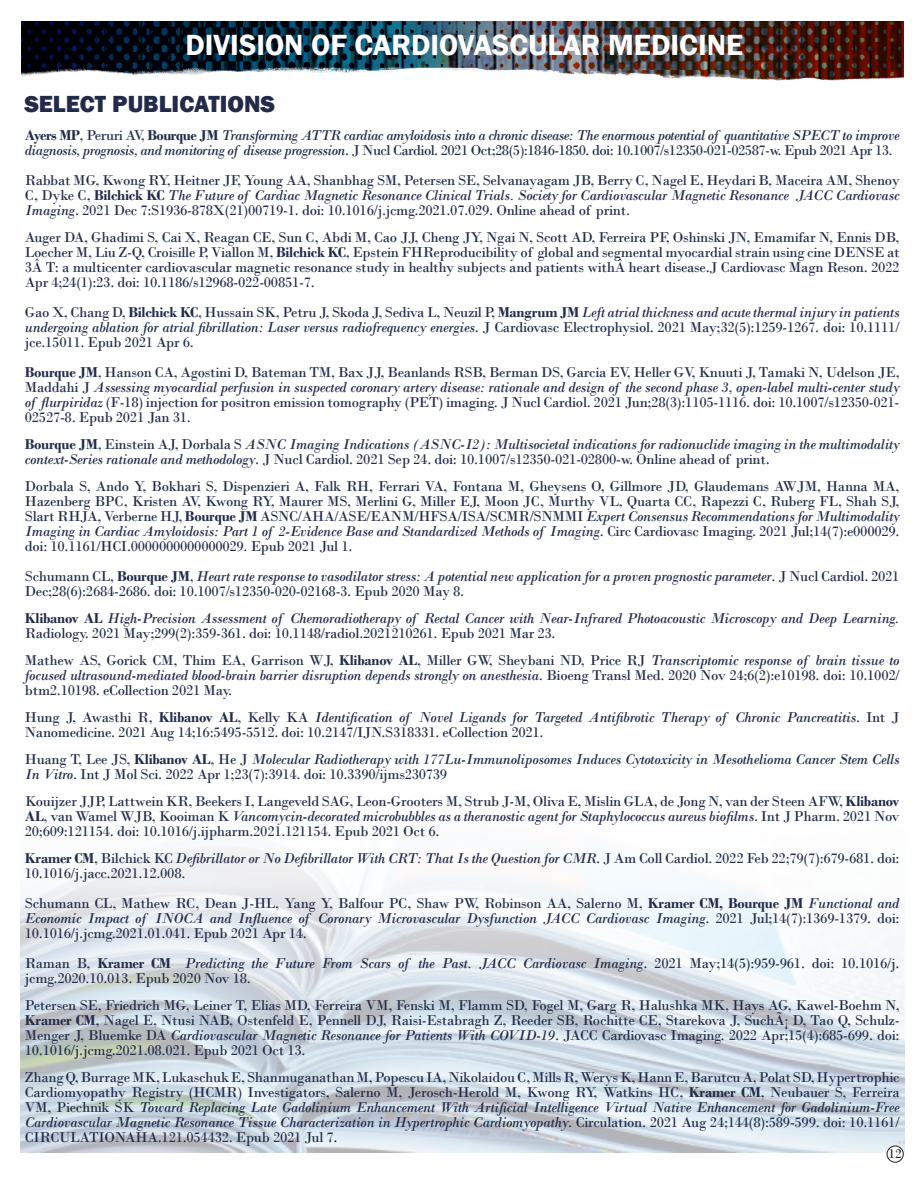
<style>
.page{position:relative;width:918px;height:1188px;background:#fff}
.page>*{position:absolute;margin:0;border:0;box-sizing:border-box;transform-origin:0 0}
.t1{font:600 30px "Franklin Gothic";color:#fff}
.t2{font:800 24px "Franklin Gothic";color:#222c4a}
.t3{font:15px/15px "Bodoni";letter-spacing:-.02em;color:#222c4a;text-align:justify}
.t4{font:italic 15px/15px "Bodoni";letter-spacing:-.02em;color:#222c4a}
.t5{font:italic 15px/15px "Bodoni";letter-spacing:-.04em;color:#222c4a}
.t6{font:13.5px "Bodoni";color:#231f20}
.s1{font-weight:700;font-style:normal}
.s2{font-style:normal}
.s3{font-weight:700}
.s4{font-style:italic}
</style>
<div class="page">
<img style="left:22px;top:22px;width:882px;height:59px">
<img style="left:21px;top:846px;width:883px;height:307px">
<div style="left:887px;top:1146px;width:16px;height:16px;background:#fff;border-radius:50%"></div>
<div style="left:887px;top:1146px;width:16px;height:16px;border:1px solid #231f20;border-radius:50%"></div>
<p class="t1" style="left:186px;top:27px;width:559px">DIVISION OF CARDIOVASCULAR MEDICINE</p>
<p class="t2" style="left:24px;top:89px;width:252px">SELECT PUBLICATIONS</p>
<p class="t5" style="left:25px;top:127px;width:876px"><span class="s1">Ayers MP</span><span class="s2">, Peruri AV,</span> <span class="s1">Bourque JM</span> Transforming ATTR cardiac amyloidosis into a chronic disease: The enormous potential of quantitative SPECT to improve diagnosis, prognosis, and monitoring of disease progression<span class="s2">. J Nucl Cardiol. 2021 Oct;28(5):1846-1850. doi: 10.1007/s12350-021-02587-w. Epub 2021 Apr 13.</span></p>
<p class="t3" style="left:25px;top:173px;width:876px">Rabbat MG, Kwong RY, Heitner JF, Young AA, Shanbhag SM, Petersen SE, Selvanayagam JB, Berry C, Nagel E, Heydari B, Maceira AM, Shenoy C, Dyke C, <span class="s3">Bilchick KC</span> <span class="s4">The Future of Cardiac Magnetic Resonance Clinical Trials. Society for Cardiovascular Magnetic Resonance JACC Cardiovasc Imaging</span>. 2021 Dec 7:S1936-878X(21)00719-1. doi: 10.1016/j.jcmg.2021.07.029. Online ahead of print.</p>
<p class="t3" style="left:25px;top:230px;width:876px">Auger DA, Ghadimi S, Cai X, Reagan CE, Sun C, Abdi M, Cao JJ, Cheng JY, Ngai N, Scott AD, Ferreira PF, Oshinski JN, Emamifar N, Ennis DB, Loecher M, Liu Z-Q, Croisille P, Viallon M, <span class="s3">Bilchick KC</span>, Epstein FHReproducibility of global and segmental myocardial strain using cine DENSE at 3Â T: a multicenter cardiovascular magnetic resonance study in healthy subjects and patients withÂ heart disease.J Cardiovasc Magn Reson. 2022<br>Apr 4;24(1):23. doi: 10.1186/s12968-022-00851-7.</p>
<p class="t3" style="left:25px;top:305px;width:876px">Gao X, Chang D, <span class="s3">Bilchick KC</span>, Hussain SK, Petru J, Skoda J, Sediva L, Neuzil P, <span class="s3">Mangrum JM</span> <span class="s4">Left atrial thickness and acute thermal injury in patients undergoing ablation for atrial fibrillation: Laser versus radiofrequency energies</span>. J Cardiovasc Electrophysiol. 2021 May;32(5):1259-1267. doi: 10.1111/ jce.15011. Epub 2021 Apr 6.</p>
<p class="t3" style="left:25px;top:365px;width:876px"><span class="s3">Bourque JM</span>, Hanson CA, Agostini D, Bateman TM, Bax JJ, Beanlands RSB, Berman DS, Garcia EV, Heller GV, Knuuti J, Tamaki N, Udelson JE, Maddahi J <span class="s4">Assessing myocardial perfusion in suspected coronary artery disease: rationale and design of the second phase 3, open-label multi-center study of flurpiridaz</span> (F-18) injection for positron emission tomography (PET) imaging. J Nucl Cardiol. 2021 Jun;28(3):1105-1116. doi: 10.1007/s12350-021- 02527-8. Epub 2021 Jan 31.</p>
<p class="t4" style="left:25px;top:436px;width:876px"><span class="s1">Bourque JM</span><span class="s2">, Einstein AJ, Dorbala S</span> ASNC Imaging Indications (ASNC-I2): Multisocietal indications for radionuclide imaging in the multimodality context-Series rationale and methodology<span class="s2">. J Nucl Cardiol. 2021 Sep 24. doi: 10.1007/s12350-021-02800-w. Online ahead of print.</span></p>
<p class="t3" style="left:25px;top:479px;width:876px">Dorbala S, Ando Y, Bokhari S, Dispenzieri A, Falk RH, Ferrari VA, Fontana M, Gheysens O, Gillmore JD, Glaudemans AWJM, Hanna MA, Hazenberg BPC, Kristen AV, Kwong RY, Maurer MS, Merlini G, Miller EJ, Moon JC, Murthy VL, Quarta CC, Rapezzi C, Ruberg FL, Shah SJ, Slart RHJA, Verberne HJ, <span class="s3">Bourque JM</span> ASNC/AHA/ASE/EANM/HFSA/ISA/SCMR/SNMMI <span class="s4">Expert Consensus Recommendations for Multimodality Imaging in Cardiac Amyloidosis: Part 1 of 2-Evidence Base and Standardized Methods of Imaging</span>. Circ Cardiovasc Imaging. 2021 Jul;14(7):e000029. doi: 10.1161/HCI.0000000000000029. Epub 2021 Jul 1.</p>
<p class="t3" style="left:25px;top:569px;width:876px">Schumann CL, <span class="s3">Bourque JM</span>, <span class="s4">Heart rate response to vasodilator stress: A potential new application for a proven prognostic parameter</span>. J Nucl Cardiol. 2021<br>Dec;28(6):2684-2686. doi: 10.1007/s12350-020-02168-3. Epub 2020 May 8.</p>
<p class="t4" style="left:25px;top:610px;width:876px"><span class="s1">Klibanov AL</span> High-Precision Assessment of Chemoradiotherapy of Rectal Cancer with Near-Infrared Photoacoustic Microscopy and Deep Learning.<br><span class="s2">Radiology. 2021 May;299(2):359-361. doi: 10.1148/radiol.2021210261. Epub 2021 Mar 23.</span></p>
<p class="t3" style="left:25px;top:653px;width:876px">Mathew AS, Gorick CM, Thim EA, Garrison WJ, <span class="s3">Klibanov AL</span>, Miller GW, Sheybani ND, Price RJ <span class="s4">Transcriptomic response of brain tissue to focused ultrasound-mediated blood-brain barrier disruption depends strongly on anesthesia</span>. Bioeng Transl Med. 2020 Nov 24;6(2):e10198. doi: 10.1002/ btm2.10198. eCollection 2021 May.</p>
<p class="t3" style="left:25px;top:710px;width:876px">Hung J, Awasthi R, <span class="s3">Klibanov AL</span>, Kelly KA <span class="s4">Identification of Novel Ligands for Targeted Antifibrotic Therapy of Chronic Pancreatitis</span>. Int J<br>Nanomedicine. 2021 Aug 14;16:5495-5512. doi: 10.2147/IJN.S318331. eCollection 2021.</p>
<p class="t4" style="left:25px;top:751px;width:876px"><span class="s2">Huang T, Lee JS,</span> <span class="s1">Klibanov AL</span><span class="s2">, He J</span> Molecular Radiotherapy with 177Lu-Immunoliposomes Induces Cytotoxicity in Mesothelioma Cancer Stem Cells<br>In Vitro<span class="s2">. Int J Mol Sci. 2022 Apr 1;23(7):3914. doi: 10.3390/ijms230739</span></p>
<p class="t3" style="left:25px;top:794px;width:876px">Kouijzer JJP, Lattwein KR, Beekers I, Langeveld SAG, Leon-Grooters M, Strub J-M, Oliva E, Mislin GLA, de Jong N, van der Steen AFW, <span class="s3">Klibanov AL</span>, van Wamel WJB, Kooiman K <span class="s4">Vancomycin-decorated microbubbles as a theranostic agent for Staphylococcus aureus biofilms</span>. Int J Pharm. 2021 Nov 20;609:121154. doi: 10.1016/j.ijpharm.2021.121154. Epub 2021 Oct 6.</p>
<p class="t3" style="left:25px;top:851px;width:876px"><span class="s3">Kramer CM</span>, Bilchick KC <span class="s4">Defibrillator or No Defibrillator With CRT: That Is the Question for CMR</span>. J Am Coll Cardiol. 2022 Feb 22;79(7):679-681. doi:<br>10.1016/j.jacc.2021.12.008.</p>
<p class="t3" style="left:25px;top:896px;width:876px">Schumann CL, Mathew RC, Dean J-HL, Yang Y, Balfour PC, Shaw PW, Robinson AA, Salerno M, <span class="s3">Kramer CM, Bourque JM</span> <span class="s4">Functional and Economic Impact of INOCA and Influence of Coronary Microvascular Dysfunction JACC Cardiovasc Imaging</span>. 2021 Jul;14(7):1369-1379. doi:<br>10.1016/j.jcmg.2021.01.041. Epub 2021 Apr 14.</p>
<p class="t3" style="left:25px;top:956px;width:876px">Raman B, <span class="s3">Kramer CM</span> <span class="s4">Predicting the Future From Scars of the Past. JACC Cardiovasc Imaging</span>. 2021 May;14(5):959-961. doi: 10.1016/j. jcmg.2020.10.013. Epub 2020 Nov 18.</p>
<p class="t3" style="left:25px;top:998px;width:877px">Petersen SE, Friedrich MG, Leiner T, Elias MD, Ferreira VM, Fenski M, Flamm SD, Fogel M, Garg R, Halushka MK, Hays AG, Kawel-Boehm N, <span class="s3">Kramer CM</span>, Nagel E, Ntusi NAB, Ostenfeld E, Pennell DJ, Raisi-Estabragh Z, Reeder SB, Rochitte CE, Starekova J, SuchÃ¡ D, Tao Q, Schulz-Menger J, Bluemke DA <span class="s4">Cardiovascular Magnetic Resonance for Patients With COVID-19</span>. JACC Cardiovasc Imaging. 2022 Apr;15(4):685-699. doi:<br>10.1016/j.jcmg.2021.08.021. Epub 2021 Oct 13.</p>
<p class="t3" style="left:25px;top:1070px;width:876px">Zhang Q, Burrage MK, Lukaschuk E, Shanmuganathan M, Popescu IA, Nikolaidou C, Mills R, Werys K, Hann E, Barutcu A, Polat SD, Hypertrophic Cardiomyopathy Registry (HCMR) Investigators, Salerno M, Jerosch-Herold M, Kwong RY, Watkins HC, <span class="s3">Kramer CM</span>, Neubauer S, Ferreira VM, Piechnik SK <span class="s4">Toward Replacing Late Gadolinium Enhancement With Artificial Intelligence Virtual Native Enhancement for Gadolinium-Free Cardiovascular Magnetic Resonance Tissue Characterization in Hypertrophic Cardiomyopathy</span>. Circulation. 2021 Aug 24;144(8):589-599. doi: 10.1161/ CIRCULATIONAHA.121.054432. Epub 2021 Jul 7.</p>
<p class="t6" style="left:889px;top:1145px;width:15px">12</p>
</div>
